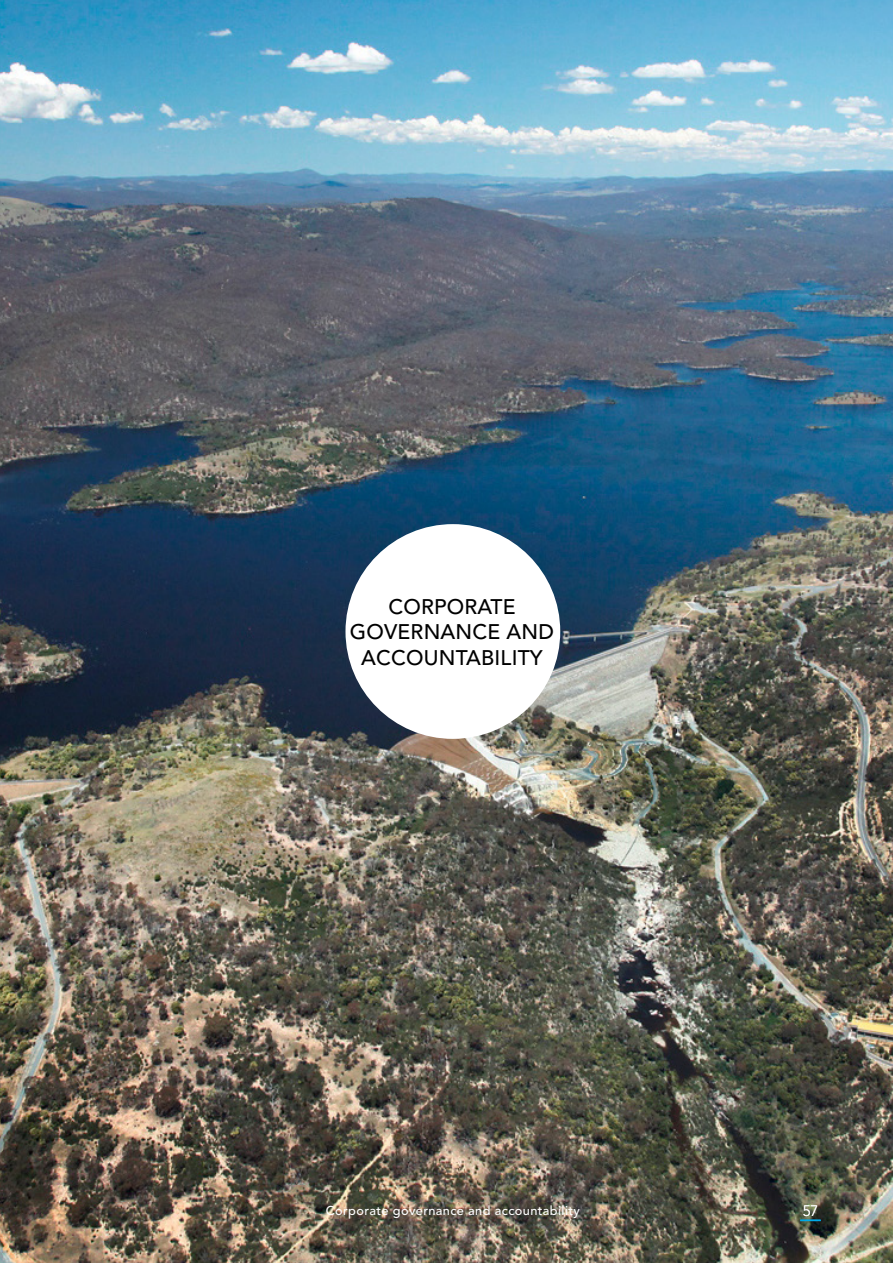
<style>
.page{position:relative;width:893px;height:1263px;background:#fff}
.page>*{position:absolute;margin:0;border:0;box-sizing:border-box;transform-origin:0 0}
.t1{font:500 21px/25.2px "Avenir LT Std";letter-spacing:.01em;color:#000;text-align:center}
.t2{font:300 15px "Avenir LT Std";color:#fff}
.t3{font:500 12.75px "Avenir LT Std";letter-spacing:.03em;color:#fff}
</style>
<div class="page">
<img style="left:0;top:0;width:893px;height:1263px">
<div style="left:345px;top:524px;width:215px;height:215px;background:#fff;border-radius:50%"></div>
<hr style="left:800px;top:1219px;width:21px;height:2px;background:#00aae7">
<p class="t1" style="left:350px;top:595px;width:206px">CORPORATE<br>GOVERNANCE AND<br>ACCOUNTABILITY</p>
<p class="t3" style="left:326px;top:1203px;width:256px">Corporate governance and accountability</p>
<p class="t2" style="left:803px;top:1201px;width:17px">57</p>
</div>
